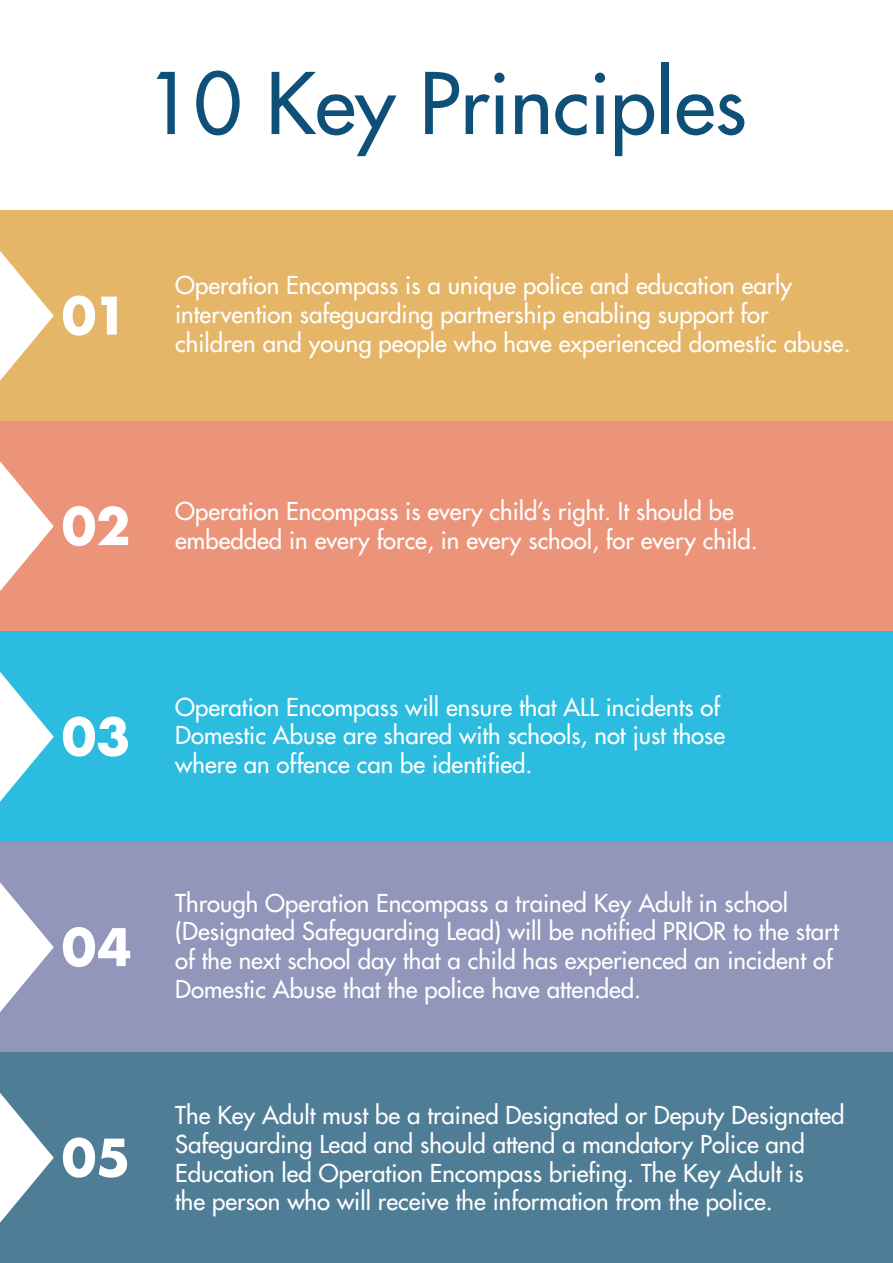
<style>
.page{position:relative;width:893px;height:1263px;background:#fff}
.page>*{position:absolute;margin:0;border:0;box-sizing:border-box;transform-origin:0 0}
.t1{font:82.5px "Futura";color:#0f5078}
.t2{font:700 50.4px "Futura";color:#fff}
.t3{font:24px/28.8px "Futura";color:#fff}
</style>
<div class="page">
<div style="left:0;top:210px;width:893px;height:211px;background:#e5b568"></div>
<div style="left:0;top:421px;width:893px;height:210px;background:#eb9479"></div>
<div style="left:0;top:631px;width:893px;height:211px;background:#2bbcdf"></div>
<div style="left:0;top:842px;width:893px;height:210px;background:#9196ba"></div>
<div style="left:0;top:1052px;width:893px;height:211px;background:#507d96"></div>
<svg style="left:0;top:251px;width:54px;height:130px"></svg>
<svg style="left:0;top:461px;width:54px;height:130px"></svg>
<svg style="left:0;top:672px;width:54px;height:130px"></svg>
<svg style="left:0;top:882px;width:54px;height:130px"></svg>
<svg style="left:0;top:1093px;width:54px;height:130px"></svg>
<h1 class="t1" style="left:146px;top:52px;width:602px">10 Key Principles</h1>
<h2 class="t2" style="left:62px;top:279px;width:67px">01</h2>
<p class="t3" style="left:175px;top:271px;width:677px">Operation Encompass is a unique police and education early intervention safeguarding partnership enabling support for children and young people who have experienced domestic abuse.</p>
<h2 class="t2" style="left:62px;top:490px;width:70px">02</h2>
<p class="t3" style="left:175px;top:497px;width:584px">Operation Encompass is every child’s right. It should be embedded in every force, in every school, for every child.</p>
<h2 class="t2" style="left:62px;top:700px;width:70px">03</h2>
<p class="t3" style="left:175px;top:692px;width:551px">Operation Encompass will ensure that ALL incidents of<br>Domestic Abuse are shared with schools, not just those where an offence can be identified.</p>
<h2 class="t2" style="left:62px;top:911px;width:71px">04</h2>
<h2 class="t2" style="left:62px;top:1121px;width:70px">05</h2>
<p class="t3" style="left:175px;top:888px;width:665px">Through Operation Encompass a trained Key Adult in school (Designated Safeguarding Lead) will be notified PRIOR to the start of the next school day that a child has experienced an incident of Domestic Abuse that the police have attended.</p>
<p class="t3" style="left:175px;top:1101px;width:671px">The Key Adult must be a trained Designated or Deputy Designated Safeguarding Lead and should attend a mandatory Police and Education led Operation Encompass briefing. The Key Adult is<br>the person who will receive the information from the police.</p>
</div>
